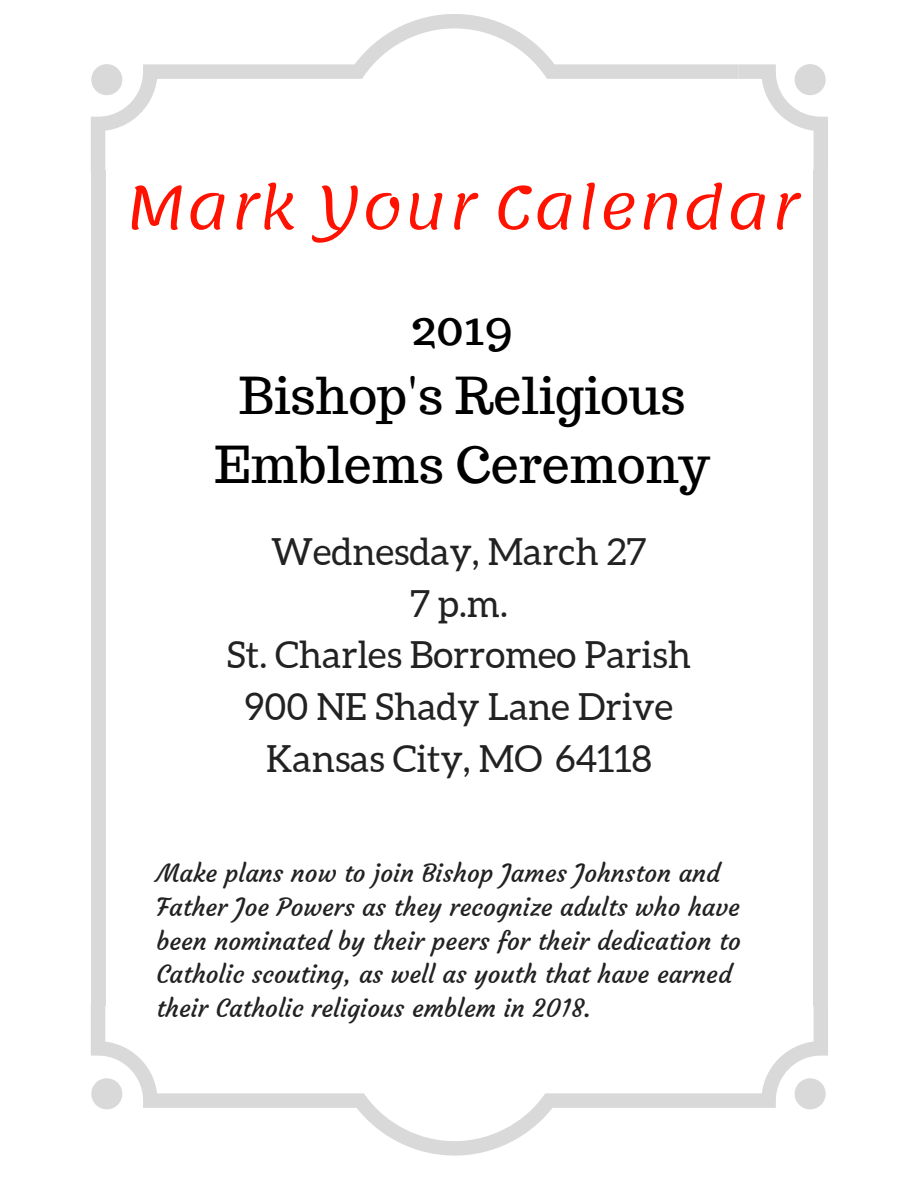
<style>
.page{position:relative;width:918px;height:1188px;background:#fff}
.page>*{position:absolute;margin:0;border:0;box-sizing:border-box;transform-origin:0 0}
.t1{font:300 59.1px "Lemonada";color:#ff1200}
.t2{font:49.8px/68.7px "Trocchi";color:#000;text-align:center}
.t3{font:37.35px/51.8px "Aleo";color:#222;text-align:center}
.t4{font:24.9px/33.8px "Courgette";color:#222}
</style>
<div class="page">
<div style="left:91px;top:170px;width:14px;height:836px;background:#d9d9d9"></div>
<div style="left:814px;top:170px;width:14px;height:836px;background:#d9d9d9"></div>
<svg style="left:91px;top:1005px;width:737px;height:151px"></svg>
<svg style="left:91px;top:1078px;width:31px;height:31px"></svg>
<svg style="left:795px;top:1078px;width:31px;height:31px"></svg>
<svg style="left:91px;top:14px;width:648px;height:158px"></svg>
<svg style="left:739px;top:64px;width:89px;height:108px"></svg>
<svg style="left:91px;top:64px;width:31px;height:31px"></svg>
<h1 class="t1" style="left:125px;top:173px;width:675px">Mark Your Calendar</h1>
<h2 class="t2" style="left:215px;top:293px;width:496px">2019<br>Bishop's Religious<br>Emblems Ceremony</h2>
<h3 class="t3" style="left:227px;top:525px;width:466px">Wednesday, March 27<br>7 p.m.<br>St. Charles Borromeo Parish<br>900 NE Shady Lane Drive<br>Kansas City, MO 64118</h3>
<p class="t4" style="left:156px;top:856px;width:586px">Make plans now to join Bishop James Johnston and Father Joe Powers as they recognize adults who have been nominated by their peers for their dedication to Catholic scouting, as well as youth that have earned their Catholic religious emblem in 2018.</p>
</div>
